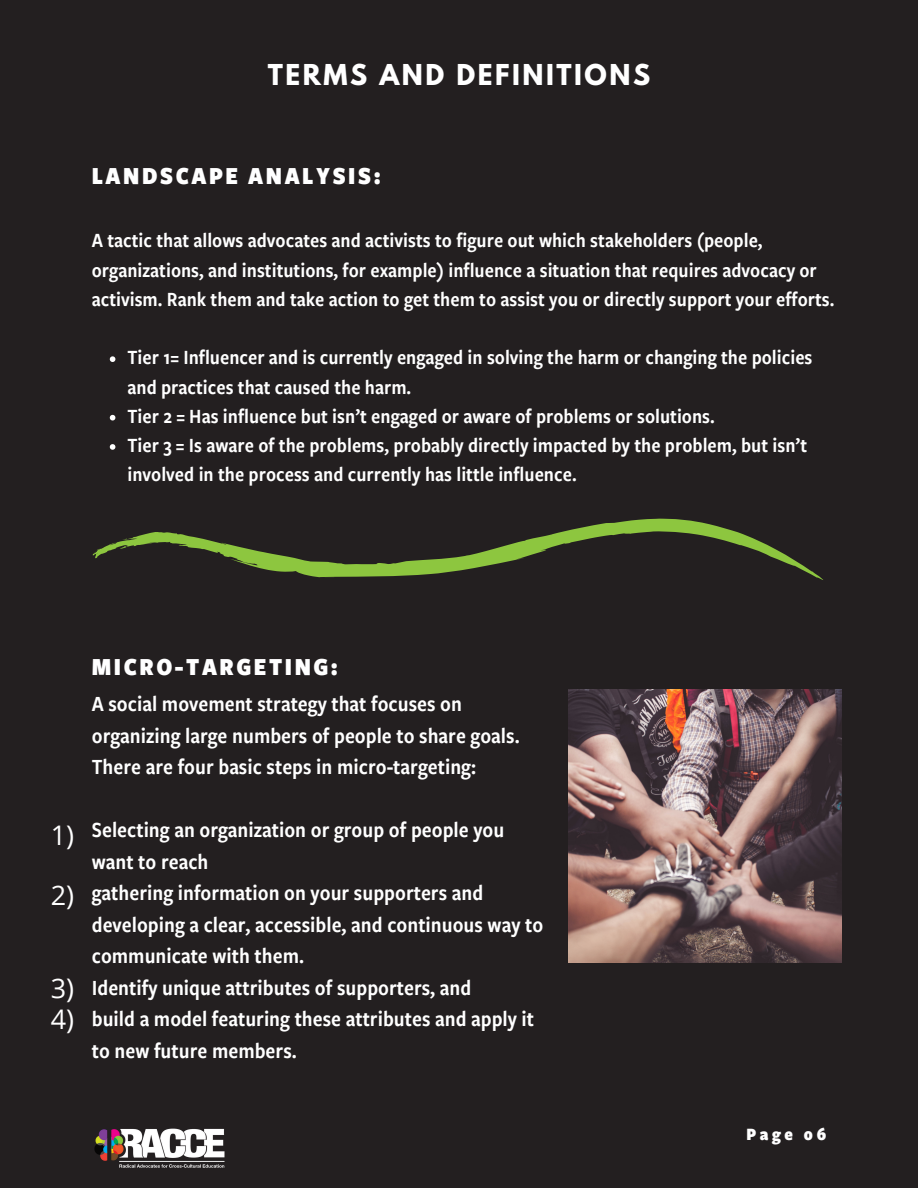
<style>
.page{position:relative;width:918px;height:1188px;background:#231f20}
.page>*{position:absolute;margin:0;border:0;box-sizing:border-box;transform-origin:0 0}
.t1{font:27px "Open Sans";color:#fff}
.t2{font:900 25.5px "Freight Sans Cnd Pro";letter-spacing:.1em;color:#fff}
.t3{font:700 25.5px "League Spartan";letter-spacing:.1em;color:#fff}
.t4{font:22.5px/31.5px "Freight Sans Cnd Pro Semi";color:#fff}
.t5{font:21px/29.2px "Freight Sans Cnd Pro Semi";color:#fff}
.t6{font:900 18px "Freight Sans Cnd Pro";letter-spacing:.2em;color:#fff}
</style>
<div class="page">
<img style="left:568px;top:689px;width:274px;height:274px">
<svg style="left:110px;top:356px;width:5px;height:6px"></svg>
<svg style="left:110px;top:415px;width:5px;height:6px"></svg>
<svg style="left:110px;top:444px;width:5px;height:6px"></svg>
<svg style="left:92px;top:519px;width:731px;height:61px"></svg>
<img style="left:94px;top:1128px;width:131px;height:40px">
<p class="t3" style="left:268px;top:63px;width:384px">TERMS AND DEFINITIONS</p>
<p class="t2" style="left:92px;top:165px;width:290px">LANDSCAPE ANALYSIS:</p>
<p class="t5" style="left:92px;top:227px;width:744px">A tactic that allows advocates and activists to figure out which stakeholders (people, organizations, and institutions, for example) influence a situation that requires advocacy or activism. Rank them and take action to get them to assist you or directly support your efforts.</p>
<p class="t5" style="left:127px;top:344px;width:687px">Tier 1= Influencer and is currently engaged in solving the harm or changing the policies and practices that caused the harm.</p>
<p class="t5" style="left:127px;top:403px;width:589px">Tier 2 = Has influence but isn’t engaged or aware of problems or solutions.</p>
<p class="t5" style="left:127px;top:432px;width:681px">Tier 3 = Is aware of the problems, probably directly impacted by the problem, but isn’t involved in the process and currently has little influence.</p>
<p class="t1" style="left:51px;top:817px;width:25px">1)</p>
<p class="t1" style="left:51px;top:876px;width:25px">2)</p>
<p class="t1" style="left:51px;top:969px;width:25px">3)</p>
<p class="t1" style="left:51px;top:1000px;width:25px">4)</p>
<p class="t2" style="left:92px;top:656px;width:248px">MICRO-TARGETING:</p>
<p class="t4" style="left:92px;top:690px;width:429px">A social movement strategy that focuses on organizing large numbers of people to share goals.<br>There are four basic steps in micro-targeting:</p>
<p class="t4" style="left:92px;top:816px;width:414px">Selecting an organization or group of people you want to reach</p>
<p class="t4" style="left:92px;top:879px;width:453px">gathering information on your supporters and developing a clear, accessible, and continuous way to communicate with them.</p>
<p class="t4" style="left:92px;top:973px;width:381px">Identify unique attributes of supporters, and</p>
<p class="t4" style="left:92px;top:1005px;width:444px">build a model featuring these attributes and apply it to new future members.</p>
<p class="t6" style="left:747px;top:1126px;width:81px">Page 06</p>
</div>
